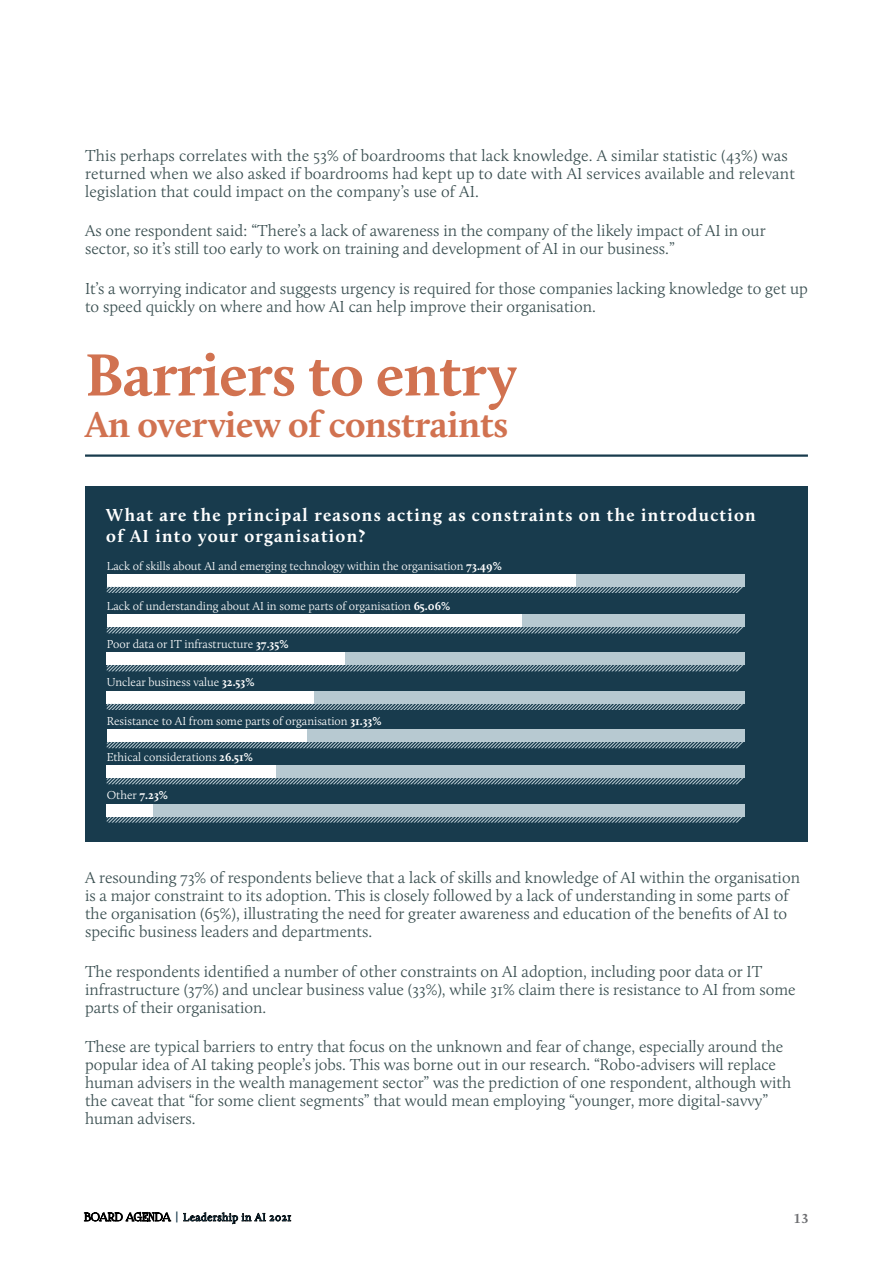
<style>
.page{position:relative;width:893px;height:1263px;background:#fff}
.page>*{position:absolute;margin:0;border:0;box-sizing:border-box;transform-origin:0 0}
.Section_head{font:700 61.5px "Calluna";letter-spacing:-.01em;color:#d17250}
.Section_head-2{font:700 37.5px "Calluna";letter-spacing:-.01em;color:#d17250}
.CBJ_-_Feature_Quote{font:700 18px/21px "Calluna";letter-spacing:.07em;color:#fff}
.CBJ_-_Body_Copy_FO_N{font:300 16.5px/18px "Calluna";color:#3a4f51}
.t1{font:700 13.5px "Calluna";color:#6d6e71}
.CBJ_-_Feature_Standf{font:300 12px "Calluna";color:#fff}
.t2{font:300 11.25px "Calluna";letter-spacing:.04em;color:#183b4d}
.s1{font-weight:700}
.s2{font-family:"Foglihten No 06";font-weight:400;color:#000}
.s3{font-family:"Gotham Narrow";font-weight:500;font-size:12px}
</style>
<div class="page">
<svg style="left:84px;top:1211px;width:87px;height:10px"></svg>
<svg style="left:183px;top:1212px;width:108px;height:12px"></svg>
<hr style="left:85px;top:454px;width:723px;height:3px;background:#183b4d">
<div style="left:85px;top:486px;width:723px;height:355px;background:#183b4d"></div>
<div style="left:107px;top:574px;width:637px;height:13px;background:#b7c9d1"></div>
<div style="left:107px;top:615px;width:637px;height:12px;background:#b7c9d1"></div>
<div style="left:107px;top:653px;width:637px;height:12px;background:#b7c9d1"></div>
<div style="left:107px;top:691px;width:637px;height:13px;background:#b7c9d1"></div>
<div style="left:107px;top:730px;width:637px;height:12px;background:#b7c9d1"></div>
<div style="left:107px;top:574px;width:468px;height:13px;background:#fff"></div>
<div style="left:107px;top:615px;width:415px;height:12px;background:#fff"></div>
<div style="left:107px;top:653px;width:238px;height:12px;background:#fff"></div>
<div style="left:107px;top:691px;width:207px;height:13px;background:#fff"></div>
<div style="left:107px;top:730px;width:200px;height:12px;background:#fff"></div>
<div style="left:107px;top:766px;width:637px;height:12px;background:#b7c9d1"></div>
<div style="left:107px;top:766px;width:169px;height:12px;background:#fff"></div>
<div style="left:107px;top:804px;width:637px;height:12px;background:#b7c9d1"></div>
<div style="left:107px;top:804px;width:46px;height:12px;background:#fff"></div>
<svg style="left:107px;top:587px;width:636px;height:6px"></svg>
<svg style="left:107px;top:627px;width:636px;height:6px"></svg>
<svg style="left:107px;top:665px;width:636px;height:6px"></svg>
<svg style="left:107px;top:704px;width:636px;height:6px"></svg>
<svg style="left:107px;top:742px;width:636px;height:6px"></svg>
<svg style="left:107px;top:778px;width:636px;height:6px"></svg>
<svg style="left:107px;top:816px;width:636px;height:6px"></svg>
<p class="CBJ_-_Body_Copy_FO_N" style="left:85px;top:147px;width:711px">This perhaps correlates with the 53% of boardrooms that lack knowledge. A similar statistic (43%) was returned when we also asked if boardrooms had kept up to date with AI services available and relevant legislation that could impact on the company’s use of AI.</p>
<p class="CBJ_-_Body_Copy_FO_N" style="left:85px;top:222px;width:682px">As one respondent said: “There’s a lack of awareness in the company of the likely impact of AI in our sector, so it’s still too early to work on training and development of AI in our business.”</p>
<p class="CBJ_-_Body_Copy_FO_N" style="left:85px;top:279px;width:724px">It’s a worrying indicator and suggests urgency is required for those companies lacking knowledge to get up to speed quickly on where and how AI can help improve their organisation.</p>
<p class="Section_head" style="left:85px;top:337px;width:433px">Barriers to entry</p>
<p class="Section_head-2" style="left:85px;top:402px;width:425px">An overview of constraints</p>
<p class="CBJ_-_Feature_Quote" style="left:106px;top:504px;width:651px">What are the principal reasons acting as constraints on the introduction of AI into your organisation?</p>
<p class="CBJ_-_Feature_Standf" style="left:107px;top:558px;width:397px">Lack of skills about AI and emerging technology within the organisation <span class="s1">73.49%</span></p>
<p class="CBJ_-_Feature_Standf" style="left:107px;top:598px;width:345px">Lack of understanding about AI in some parts of organisation <span class="s1">65.06%</span></p>
<p class="CBJ_-_Feature_Standf" style="left:107px;top:637px;width:183px">Poor data or IT infrastructure <span class="s1">37.35%</span></p>
<p class="CBJ_-_Feature_Standf" style="left:107px;top:675px;width:149px">Unclear business value <span class="s1">32.53%</span></p>
<p class="CBJ_-_Feature_Standf" style="left:107px;top:713px;width:276px">Resistance to AI from some parts of organisation <span class="s1">31.33%</span></p>
<p class="CBJ_-_Feature_Standf" style="left:107px;top:750px;width:148px">Ethical considerations <span class="s1">26.51%</span></p>
<p class="CBJ_-_Feature_Standf" style="left:107px;top:788px;width:63px">Other <span class="s1">7.23%</span></p>
<p class="CBJ_-_Body_Copy_FO_N" style="left:85px;top:869px;width:716px">A resounding 73% of respondents believe that a lack of skills and knowledge of AI within the organisation is a major constraint to its adoption. This is closely followed by a lack of understanding in some parts of the organisation (65%), illustrating the need for greater awareness and education of the benefits of AI to specific business leaders and departments.</p>
<p class="CBJ_-_Body_Copy_FO_N" style="left:85px;top:962px;width:712px">The respondents identified a number of other constraints on AI adoption, including poor data or IT infrastructure (37%) and unclear business value (33%), while 31% claim there is resistance to AI from some parts of their organisation.</p>
<p class="CBJ_-_Body_Copy_FO_N" style="left:85px;top:1037px;width:708px">These are typical barriers to entry that focus on the unknown and fear of change, especially around the popular idea of AI taking people’s jobs. This was borne out in our research. “Robo-advisers will replace human advisers in the wealth management sector” was the prediction of one respondent, although with the caveat that “for some client segments” that would mean employing “younger, more digital-savvy” human advisers.</p>
<p class="t2" style="left:84px;top:1210px;width:209px"><span class="s2">BOARD AGENDA</span> <span class="s3">|</span> Leadership in AI 2021</p>
<p class="t1" style="left:794px;top:1210px;width:16px">13</p>
</div>
